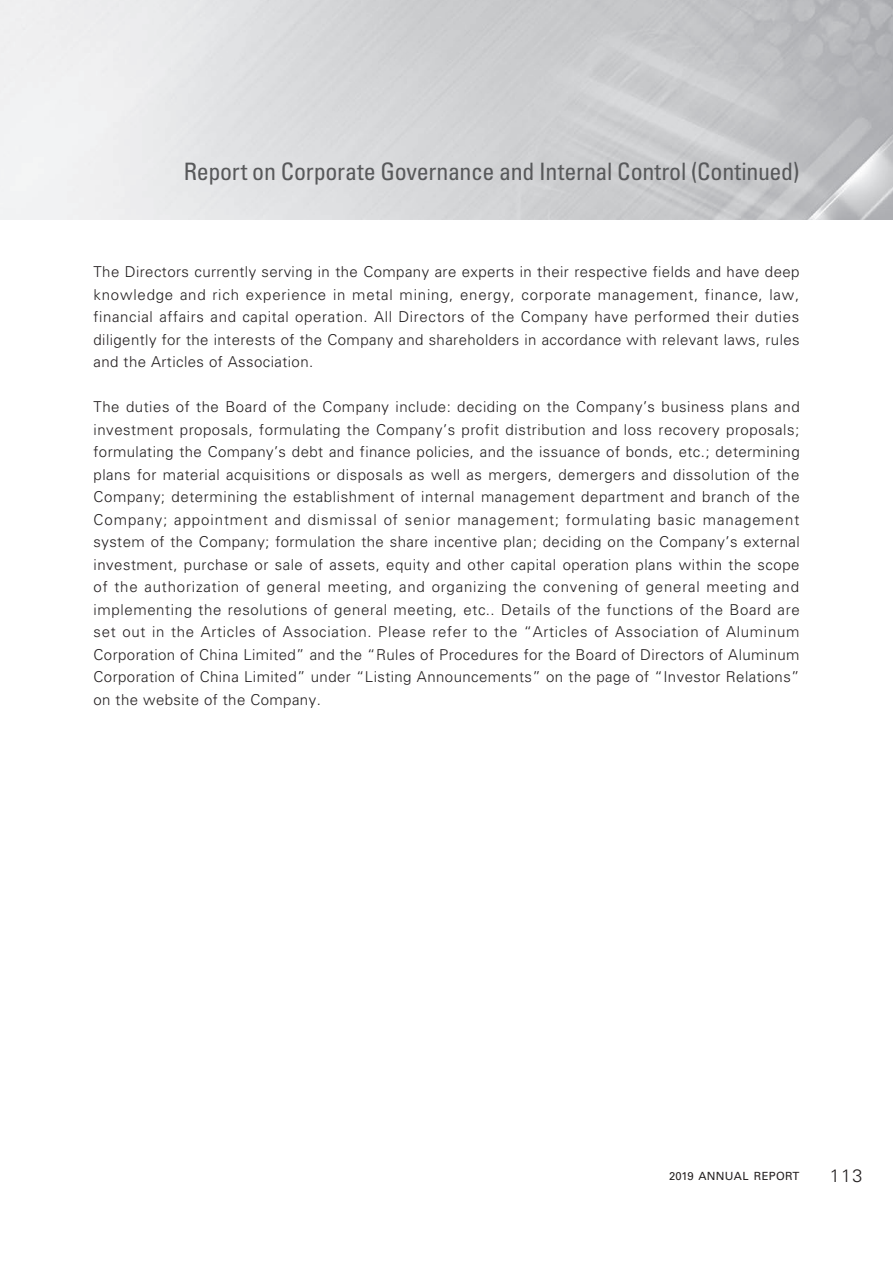
<style>
.page{position:relative;width:893px;height:1263px;background:#fff}
.page>*{position:absolute;margin:0;border:0;box-sizing:border-box;transform-origin:0 0}
.t1{font:condensed 24px "Univers LT Std";letter-spacing:-.01em;color:#57585a}
.t2{font:300 18px "Univers LT Std";color:#231f20}
.t3{font:300 15px/22.5px "Univers LT Std";letter-spacing:.03em;color:#231f20;text-align:justify}
.t4{font:11.25px "Univers LT Std";letter-spacing:.03em;color:#231f20}
</style>
<div class="page">
<h1 class="t1" style="left:184px;top:157px;width:617px">Report on Corporate Governance and Internal Control (Continued)</h1>
<p class="t3" style="left:94px;top:260px;width:708px">The Directors currently serving in the Company are experts in their respective fields and have deep knowledge and rich experience in metal mining, energy, corporate management, finance, law, financial affairs and capital operation. All Directors of the Company have performed their duties diligently for the interests of the Company and shareholders in accordance with relevant laws, rules and the Articles of Association.</p>
<p class="t3" style="left:94px;top:395px;width:708px">The duties of the Board of the Company include: deciding on the Company’s business plans and investment proposals, formulating the Company’s profit distribution and loss recovery proposals; formulating the Company’s debt and finance policies, and the issuance of bonds, etc.; determining plans for material acquisitions or disposals as well as mergers, demergers and dissolution of the Company; determining the establishment of internal management department and branch of the Company; appointment and dismissal of senior management; formulating basic management system of the Company; formulation the share incentive plan; deciding on the Company’s external investment, purchase or sale of assets, equity and other capital operation plans within the scope of the authorization of general meeting, and organizing the convening of general meeting and implementing the resolutions of general meeting, etc.. Details of the functions of the Board are set out in the Articles of Association. Please refer to the “Articles of Association of Aluminum Corporation of China Limited” and the “Rules of Procedures for the Board of Directors of Aluminum Corporation of China Limited” under “Listing Announcements” on the page of “Investor Relations” on the website of the Company.</p>
<p class="t4" style="left:669px;top:1169px;width:132px">2019 ANNUAL REPORT</p>
<p class="t2" style="left:830px;top:1165px;width:34px">113</p>
</div>
